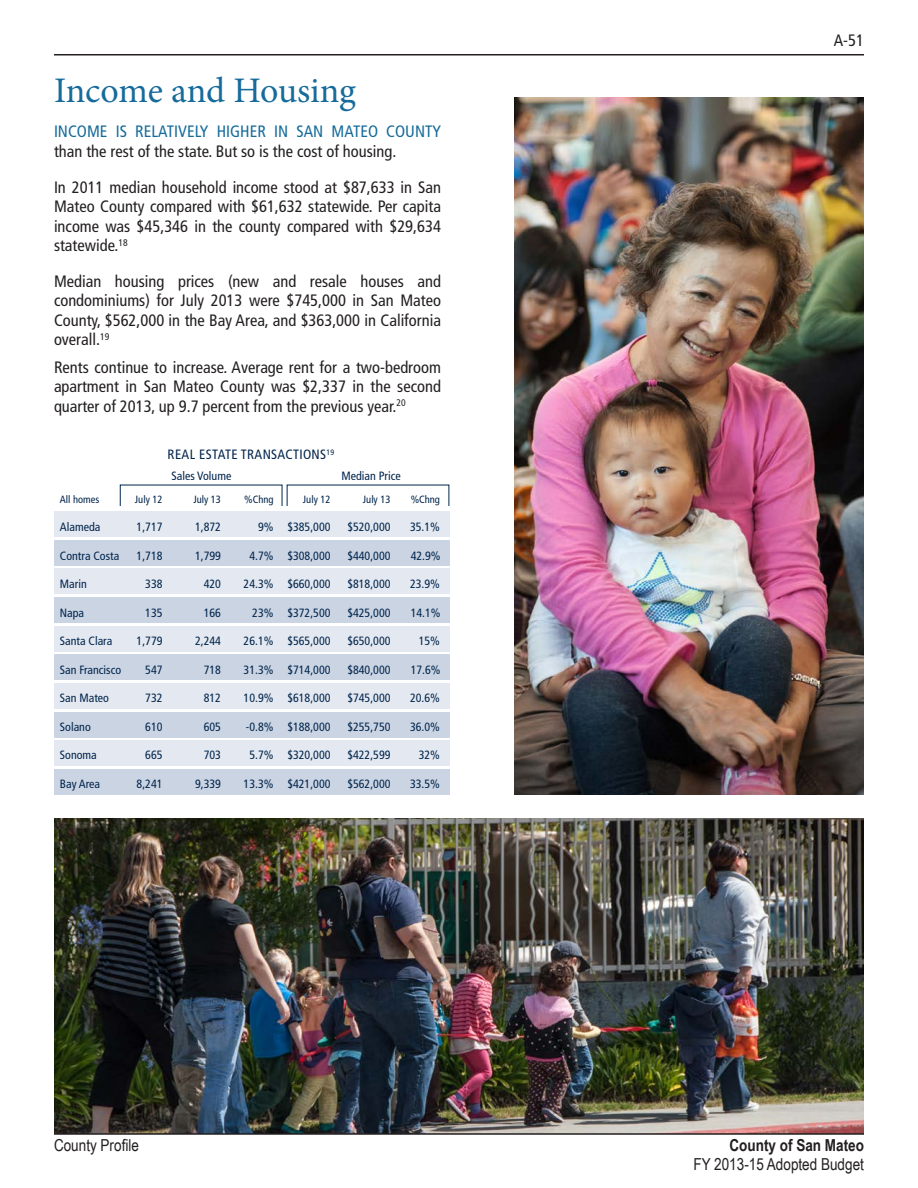
<style>
.page{position:relative;width:918px;height:1188px;background:#fff}
.page>*{position:absolute;margin:0;border:0;box-sizing:border-box;transform-origin:0 0}
.Subhead{font:36px "Minion Pro";letter-spacing:-.005em;color:#166b9b}
.t1{font:condensed 16.5px/19.5px "Frutiger";color:#231f20;text-align:justify}
.t2{font:16.5px/19.5px "Arial Narrow";color:#231f20;text-align:right}
.Chart_Title{font:condensed 13.5px "Frutiger";letter-spacing:.025em;color:#00254c}
.t3{font:condensed 12px "Frutiger";color:#00254c}
.t4{font:condensed 10.5px "Frutiger";color:#00254c}
.s1{color:#166b9b}
.s2{font-weight:700}
</style>
<div class="page">
<img style="left:54px;top:819px;width:810px;height:314px">
<hr style="left:54px;top:54px;width:810px;height:2px;background:#231f20">
<hr style="left:54px;top:1133px;width:810px;height:2px;background:#231f20">
<div style="left:54px;top:511px;width:395px;height:26px;background:#e4e8f0"></div>
<div style="left:54px;top:569px;width:395px;height:25px;background:#e4e8f0"></div>
<div style="left:54px;top:626px;width:395px;height:25px;background:#e4e8f0"></div>
<div style="left:54px;top:540px;width:395px;height:25px;background:#cbd4e3"></div>
<div style="left:54px;top:597px;width:395px;height:26px;background:#cbd4e3"></div>
<div style="left:54px;top:655px;width:395px;height:25px;background:#cbd4e3"></div>
<div style="left:54px;top:683px;width:395px;height:26px;background:#e4e8f0"></div>
<div style="left:54px;top:741px;width:395px;height:25px;background:#e4e8f0"></div>
<div style="left:54px;top:712px;width:395px;height:26px;background:#cbd4e3"></div>
<div style="left:54px;top:769px;width:395px;height:26px;background:#cbd4e3"></div>
<svg style="left:120px;top:484px;width:330px;height:22px"></svg>
<img style="left:514px;top:97px;width:350px;height:698px">
<p class="Subhead" style="left:54px;top:66px;width:304px">Income and Housing</p>
<p class="t1" style="left:54px;top:122px;width:389px"><span class="s1">INCOME IS RELATIVELY HIGHER IN SAN MATEO COUNTY </span>than the rest of the state. But so is the cost of housing.</p>
<p class="t1" style="left:54px;top:177px;width:389px">In 2011 median household income stood at $87,633 in San Mateo County compared with $61,632 statewide. Per capita income was $45,346 in the county compared with $29,634 statewide.<sup>18</sup></p>
<p class="t1" style="left:54px;top:272px;width:389px">Median housing prices (new and resale houses and condominiums) for July 2013 were $745,000 in San Mateo County, $562,000 in the Bay Area, and $363,000 in California overall.<sup>19</sup></p>
<p class="t1" style="left:54px;top:358px;width:388px">Rents continue to increase. Average rent for a two-bedroom apartment in San Mateo County was $2,337 in the second quarter of 2013, up 9.7 percent from the previous year.<sup>20</sup></p>
<p class="Chart_Title" style="left:168px;top:447px;width:168px">REAL ESTATE TRANSACTIONS<sup>19</sup></p>
<p class="t3" style="left:172px;top:469px;width:61px">Sales Volume</p>
<p class="t3" style="left:341px;top:469px;width:61px">Median Price</p>
<p class="t4" style="left:60px;top:493px;width:41px">All homes</p>
<p class="t4" style="left:135px;top:493px;width:29px">July 12</p>
<p class="t4" style="left:193px;top:493px;width:29px">July 13</p>
<p class="t4" style="left:244px;top:493px;width:31px">%Chng</p>
<p class="t4" style="left:303px;top:493px;width:29px">July 12</p>
<p class="t4" style="left:363px;top:493px;width:29px">July 13</p>
<p class="t4" style="left:411px;top:493px;width:31px">%Chng</p>
<p class="t3" style="left:60px;top:520px;width:42px">Alameda</p>
<p class="t3" style="left:137px;top:520px;width:27px">1,717</p>
<p class="t3" style="left:195px;top:520px;width:27px">1,872</p>
<p class="t3" style="left:258px;top:520px;width:74px">9% $385,000</p>
<p class="t3" style="left:347px;top:520px;width:45px">$520,000</p>
<p class="t3" style="left:410px;top:520px;width:31px">35.1%</p>
<p class="t3" style="left:60px;top:549px;width:61px">Contra Costa</p>
<p class="t3" style="left:137px;top:549px;width:27px">1,718</p>
<p class="t3" style="left:195px;top:549px;width:27px">1,799</p>
<p class="t3" style="left:249px;top:549px;width:83px">4.7% $308,000</p>
<p class="t3" style="left:347px;top:549px;width:45px">$440,000</p>
<p class="t3" style="left:411px;top:549px;width:31px">42.9%</p>
<p class="t3" style="left:60px;top:577px;width:28px">Marin</p>
<p class="t3" style="left:145px;top:577px;width:19px">338</p>
<p class="t3" style="left:204px;top:577px;width:19px">420</p>
<p class="t3" style="left:244px;top:577px;width:88px">24.3% $660,000</p>
<p class="t3" style="left:347px;top:577px;width:45px">$818,000</p>
<p class="t3" style="left:410px;top:577px;width:31px">23.9%</p>
<p class="t3" style="left:60px;top:606px;width:26px">Napa</p>
<p class="t3" style="left:145px;top:606px;width:19px">135</p>
<p class="t3" style="left:204px;top:606px;width:19px">166</p>
<p class="t3" style="left:252px;top:606px;width:80px">23% $372,500</p>
<p class="t3" style="left:347px;top:606px;width:45px">$425,000</p>
<p class="t3" style="left:411px;top:606px;width:31px">14.1%</p>
<p class="t3" style="left:60px;top:634px;width:54px">Santa Clara</p>
<p class="t3" style="left:137px;top:634px;width:27px">1,779</p>
<p class="t3" style="left:195px;top:634px;width:27px">2,244</p>
<p class="t3" style="left:244px;top:634px;width:88px">26.1% $565,000</p>
<p class="t3" style="left:347px;top:634px;width:45px">$650,000</p>
<p class="t3" style="left:419px;top:634px;width:23px">15%</p>
<p class="t3" style="left:60px;top:663px;width:63px">San Francisco</p>
<p class="t3" style="left:145px;top:663px;width:19px">547</p>
<p class="t3" style="left:204px;top:663px;width:19px">718</p>
<p class="t3" style="left:244px;top:663px;width:88px">31.3% $714,000</p>
<p class="t3" style="left:347px;top:663px;width:45px">$840,000</p>
<p class="t3" style="left:411px;top:663px;width:31px">17.6%</p>
<p class="t3" style="left:60px;top:691px;width:51px">San Mateo</p>
<p class="t3" style="left:145px;top:691px;width:19px">732</p>
<p class="t3" style="left:204px;top:691px;width:19px">812</p>
<p class="t3" style="left:244px;top:691px;width:88px">10.9% $618,000</p>
<p class="t3" style="left:347px;top:691px;width:45px">$745,000</p>
<p class="t3" style="left:410px;top:691px;width:31px">20.6%</p>
<p class="t3" style="left:60px;top:720px;width:32px">Solano</p>
<p class="t3" style="left:145px;top:720px;width:19px">610</p>
<p class="t3" style="left:204px;top:720px;width:19px">605</p>
<p class="t3" style="left:246px;top:720px;width:86px">-0.8% $188,000</p>
<p class="t3" style="left:347px;top:720px;width:45px">$255,750</p>
<p class="t3" style="left:410px;top:720px;width:31px">36.0%</p>
<p class="t3" style="left:60px;top:748px;width:38px">Sonoma</p>
<p class="t3" style="left:145px;top:748px;width:19px">665</p>
<p class="t3" style="left:204px;top:748px;width:19px">703</p>
<p class="t3" style="left:249px;top:748px;width:83px">5.7% $320,000</p>
<p class="t3" style="left:347px;top:748px;width:45px">$422,599</p>
<p class="t3" style="left:419px;top:748px;width:23px">32%</p>
<p class="t3" style="left:60px;top:777px;width:42px">Bay Area</p>
<p class="t3" style="left:137px;top:777px;width:27px">8,241</p>
<p class="t3" style="left:195px;top:777px;width:27px">9,339</p>
<p class="t3" style="left:244px;top:777px;width:88px">13.3% $421,000</p>
<p class="t3" style="left:347px;top:777px;width:45px">$562,000</p>
<p class="t3" style="left:410px;top:777px;width:31px">33.5%</p>
<p class="t2" style="left:54px;top:1134px;width:86px">County Profile</p>
<p class="t1" style="left:834px;top:31px;width:32px">A-51</p>
<p class="t2" style="left:693px;top:1134px;width:172px"><span class="s2">County of San Mateo<br></span>FY 2013-15 Adopted Budget</p>
</div>
